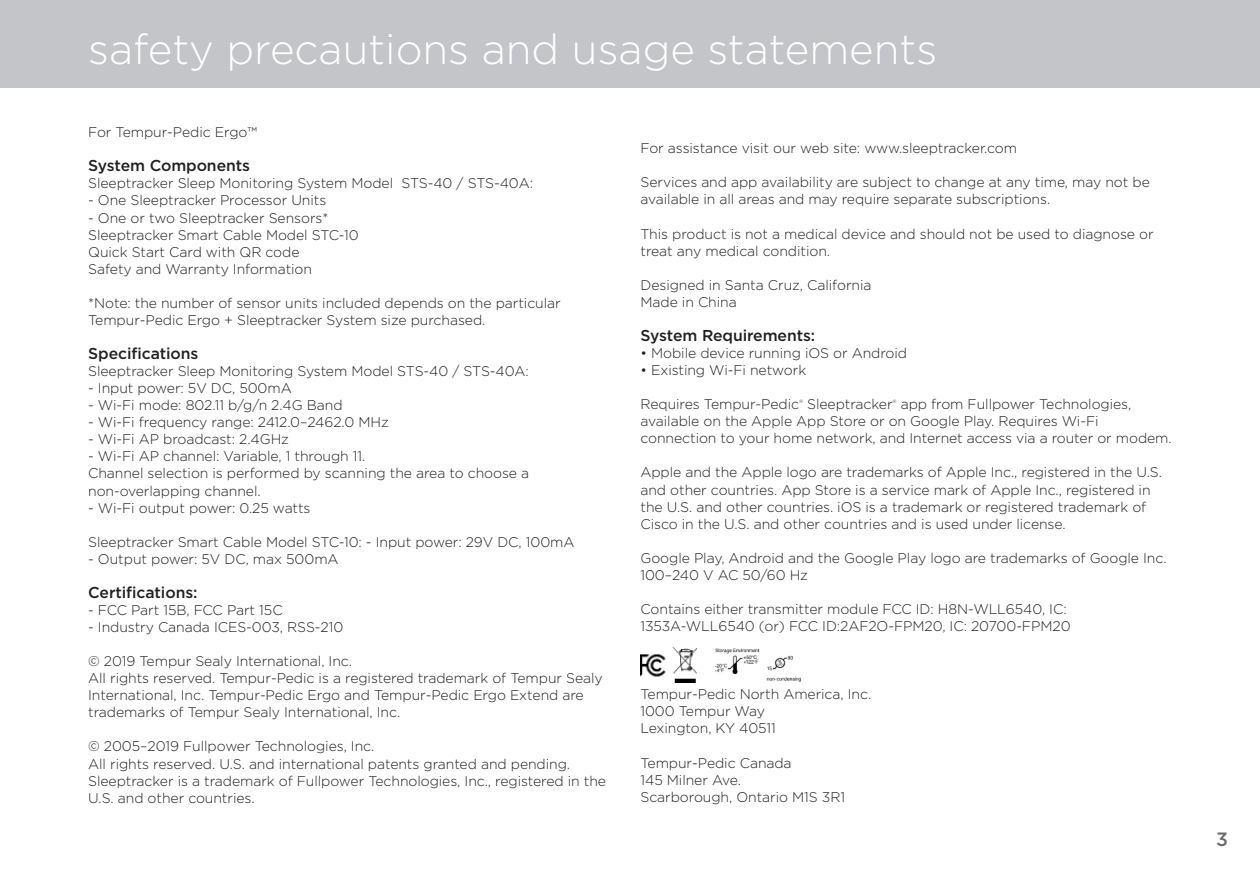
<style>
.page{position:relative;width:1260px;height:882px;background:#fff}
.page>*{position:absolute;margin:0;border:0;box-sizing:border-box;transform-origin:0 0}
.t1{font:300 42px "Gotham";color:#fff}
.t2{font:500 19.25px "Gotham";color:#6c6d70}
.t3{font:500 15.75px "Gotham";letter-spacing:-.005em;color:#231f20}
.t4{font:300 14px/17.2px "Gotham";letter-spacing:-.005em;color:#231f20}
.t5{font:300 4.9px "Gotham";color:#231f20}
</style>
<div class="page">
<div style="left:0;top:0;width:1260px;height:88px;background:#c4c5c9"></div>
<img style="left:640px;top:647px;width:56px;height:35px">
<img style="left:716px;top:648px;width:84px;height:34px">
<p class="t1" style="left:88px;top:27px;width:851px">safety precautions and usage statements</p>
<p class="t4" style="left:88px;top:124px;width:170px">For Tempur-Pedic Ergo™</p>
<p class="t3" style="left:88px;top:157px;width:163px">System Components</p>
<p class="t4" style="left:88px;top:175px;width:446px">Sleeptracker Sleep Monitoring System Model STS-40 / STS-40A:</p>
<p class="t4" style="left:88px;top:192px;width:240px">- One Sleeptracker Processor Units</p>
<p class="t4" style="left:88px;top:209px;width:242px">- One or two Sleeptracker Sensors*</p>
<p class="t4" style="left:88px;top:226px;width:272px">Sleeptracker Smart Cable Model STC-10</p>
<p class="t4" style="left:88px;top:243px;width:213px">Quick Start Card with QR code</p>
<p class="t4" style="left:88px;top:260px;width:225px">Safety and Warranty Information</p>
<p class="t4" style="left:88px;top:294px;width:474px">*Note: the number of sensor units included depends on the particular<br>Tempur-Pedic Ergo + Sleeptracker System size purchased.</p>
<p class="t3" style="left:88px;top:344px;width:112px">Specifications</p>
<p class="t4" style="left:88px;top:363px;width:442px">Sleeptracker Sleep Monitoring System Model STS-40 / STS-40A:</p>
<p class="t4" style="left:88px;top:380px;width:205px">- Input power: 5V DC, 500mA</p>
<p class="t4" style="left:88px;top:397px;width:256px">- Wi-Fi mode: 802.11 b/g/n 2.4G Band</p>
<p class="t4" style="left:88px;top:414px;width:302px">- Wi-Fi frequency range: 2412.0–2462.0 MHz</p>
<p class="t4" style="left:88px;top:431px;width:202px">- Wi-Fi AP broadcast: 2.4GHz</p>
<p class="t4" style="left:88px;top:448px;width:279px">- Wi-Fi AP channel: Variable, 1 through 11.</p>
<p class="t4" style="left:88px;top:465px;width:442px">Channel selection is performed by scanning the area to choose a</p>
<p class="t4" style="left:88px;top:482px;width:174px">non-overlapping channel.</p>
<p class="t4" style="left:88px;top:499px;width:224px">- Wi-Fi output power: 0.25 watts</p>
<p class="t4" style="left:88px;top:533px;width:488px">Sleeptracker Smart Cable Model STC-10: - Input power: 29V DC, 100mA</p>
<p class="t4" style="left:88px;top:550px;width:252px">- Output power: 5V DC, max 500mA</p>
<p class="t3" style="left:88px;top:583px;width:111px">Certifications:</p>
<p class="t4" style="left:88px;top:601px;width:196px">- FCC Part 15B, FCC Part 15C</p>
<p class="t4" style="left:88px;top:619px;width:257px">- Industry Canada ICES-003, RSS-210</p>
<p class="t4" style="left:88px;top:653px;width:265px">© 2019 Tempur Sealy International, Inc.</p>
<p class="t4" style="left:88px;top:670px;width:516px">All rights reserved. Tempur-Pedic is a registered trademark of Tempur Sealy<br>International, Inc. Tempur-Pedic Ergo and Tempur-Pedic Ergo Extend are trademarks of Tempur Sealy International, Inc.</p>
<p class="t4" style="left:88px;top:738px;width:288px">© 2005–2019 Fullpower Technologies, Inc.</p>
<p class="t4" style="left:88px;top:755px;width:519px">All rights reserved. U.S. and international patents granted and pending.<br>Sleeptracker is a trademark of Fullpower Technologies, Inc., registered in the<br>U.S. and other countries.</p>
<p class="t4" style="left:640px;top:140px;width:378px">For assistance visit our web site: www.sleeptracker.com</p>
<p class="t4" style="left:640px;top:174px;width:511px">Services and app availability are subject to change at any time, may not be available in all areas and may require separate subscriptions.</p>
<p class="t4" style="left:640px;top:225px;width:515px">This product is not a medical device and should not be used to diagnose or treat any medical condition.</p>
<p class="t4" style="left:640px;top:276px;width:232px">Designed in Santa Cruz, California</p>
<p class="t4" style="left:640px;top:293px;width:98px">Made in China</p>
<p class="t3" style="left:640px;top:326px;width:176px">System Requirements:</p>
<p class="t4" style="left:640px;top:345px;width:268px">• Mobile device running iOS or Android</p>
<p class="t4" style="left:640px;top:362px;width:167px">• Existing Wi-Fi network</p>
<p class="t4" style="left:640px;top:396px;width:160px">Requires Tempur-Pedic</p>
<p class="t5" style="left:799px;top:399px;width:6px">®</p>
<p class="t4" style="left:807px;top:396px;width:87px">Sleeptracker</p>
<p class="t5" style="left:893px;top:399px;width:6px">®</p>
<p class="t4" style="left:640px;top:396px;width:533px;text-indent:260px">app from Fullpower Technologies, available on the Apple App Store or on Google Play. Requires Wi-Fi connection to your home network, and Internet access via a router or modem.</p>
<p class="t4" style="left:640px;top:464px;width:523px">Apple and the Apple logo are trademarks of Apple Inc., registered in the U.S. and other countries. App Store is a service mark of Apple Inc., registered in the U.S. and other countries. iOS is a trademark or registered trademark of Cisco in the U.S. and other countries and is used under license.</p>
<p class="t4" style="left:640px;top:549px;width:528px">Google Play, Android and the Google Play logo are trademarks of Google Inc.</p>
<p class="t4" style="left:640px;top:566px;width:169px">100–240 V AC 50/60 Hz</p>
<p class="t4" style="left:640px;top:601px;width:432px">Contains either transmitter module FCC ID: H8N-WLL6540, IC:<br>1353A-WLL6540 (or) FCC ID:2AF2O-FPM20, IC: 20700-FPM20</p>
<p class="t4" style="left:640px;top:686px;width:232px">Tempur-Pedic North America, Inc.</p>
<p class="t4" style="left:640px;top:703px;width:126px">1000 Tempur Way</p>
<p class="t4" style="left:640px;top:720px;width:137px">Lexington, KY 40511</p>
<p class="t4" style="left:640px;top:754px;width:153px">Tempur-Pedic Canada</p>
<p class="t4" style="left:640px;top:771px;width:102px">145 Milner Ave.</p>
<p class="t4" style="left:640px;top:788px;width:206px">Scarborough, Ontario M1S 3R1</p>
<h2 class="t2" style="left:1216px;top:828px;width:13px">3</h2>
</div>
